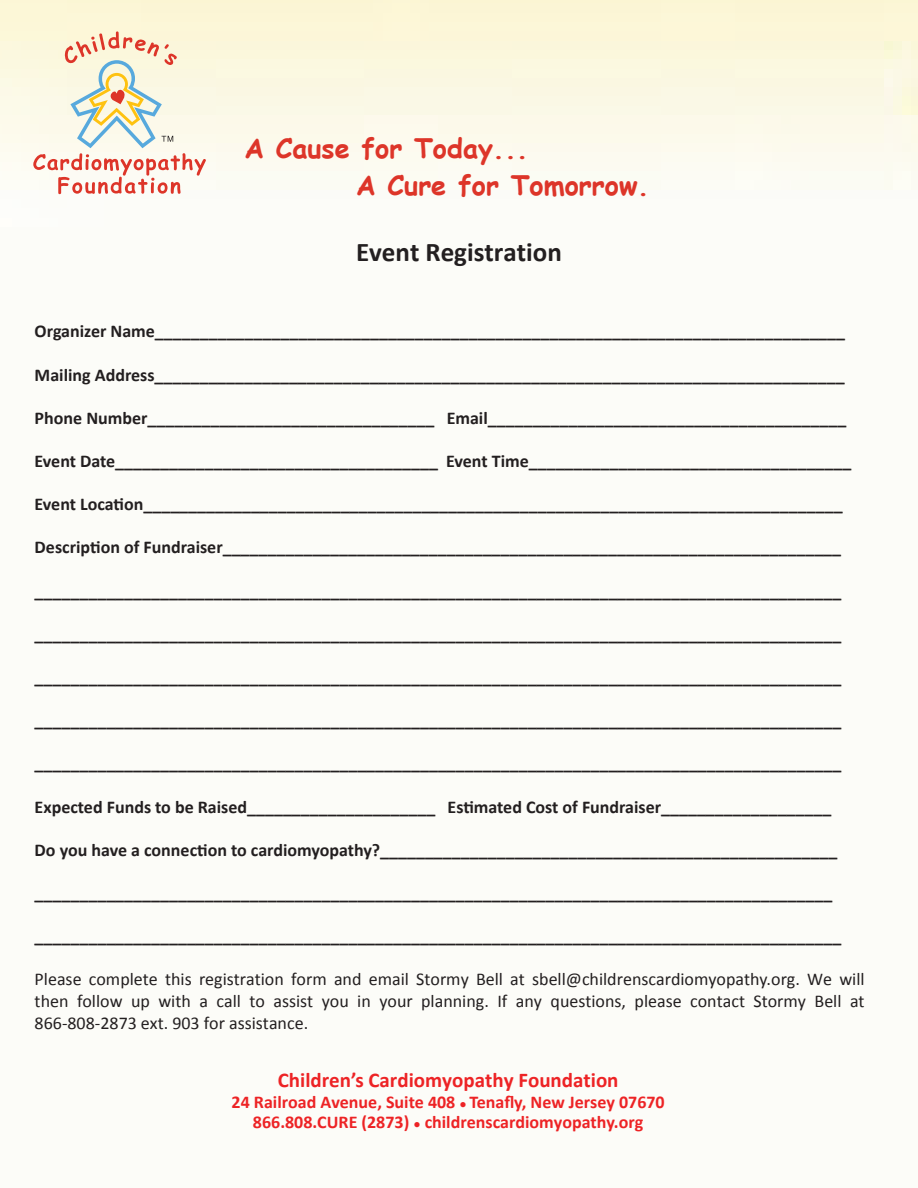
<style>
.page{position:relative;width:918px;height:1188px;background:#fff}
.page>*{position:absolute;margin:0;border:0;box-sizing:border-box;transform-origin:0 0}
.t1{font:700 27px/37.5px "Comic Sans MS";color:#dd3529}
.t2{font:700 27px "Calibri";color:#231f20}
.t3{font:700 21px "Calibri";color:#ed2325}
.t4{font:700 18px "Calibri";color:#231f20}
.t5{font:18px/21.6px "Calibri";color:#231f20;text-align:justify}
.t6{font:700 18px/20px "Calibri";color:#ed2325;text-align:center}
.s1{font-size:12px}
</style>
<div class="page">
<div style="left:0;top:198px;width:918px;height:990px;background:#fcfcf8"></div>
<svg style="left:33px;top:31px;width:173px;height:163px"></svg>
<h1 class="t1" style="left:356px;top:128px;width:295px;text-indent:-112px">A Cause for Today...<br>A Cure for Tomorrow.</h1>
<h1 class="t2" style="left:356px;top:235px;width:207px">Event Registration</h1>
<p class="t4" style="left:35px;top:320px;width:812px">Organizer Name_____________________________________________________________________________</p>
<p class="t4" style="left:35px;top:363px;width:812px">Mailing Address_____________________________________________________________________________</p>
<p class="t4" style="left:35px;top:407px;width:813px">Phone Number________________________________ Email________________________________________</p>
<p class="t4" style="left:35px;top:450px;width:818px">Event Date____________________________________ Event Time____________________________________</p>
<p class="t4" style="left:35px;top:493px;width:810px">Event Location______________________________________________________________________________</p>
<p class="t4" style="left:35px;top:536px;width:808px">Description of Fundraiser_____________________________________________________________________</p>
<p class="t4" style="left:35px;top:579px;width:808px">__________________________________________________________________________________________</p>
<p class="t4" style="left:35px;top:623px;width:808px">__________________________________________________________________________________________</p>
<p class="t4" style="left:35px;top:666px;width:808px">__________________________________________________________________________________________</p>
<p class="t4" style="left:35px;top:709px;width:808px">__________________________________________________________________________________________</p>
<p class="t4" style="left:35px;top:752px;width:808px">__________________________________________________________________________________________</p>
<p class="t4" style="left:35px;top:795px;width:798px">Expected Funds to be Raised_____________________ Estimated Cost of Fundraiser___________________</p>
<p class="t4" style="left:35px;top:839px;width:804px">Do you have a connection to cardiomyopathy?___________________________________________________</p>
<p class="t4" style="left:35px;top:882px;width:799px">_________________________________________________________________________________________</p>
<p class="t4" style="left:35px;top:925px;width:808px">__________________________________________________________________________________________</p>
<p class="t5" style="left:35px;top:968px;width:832px">Please complete this registration form and email Stormy Bell at sbell@childrenscardiomyopathy.org. We will then follow up with a call to assist you in your planning. If any questions, please contact Stormy Bell at 866-808-2873 ext. 903 for assistance.</p>
<p class="t3" style="left:278px;top:1067px;width:342px">Children’s Cardiomyopathy Foundation</p>
<p class="t6" style="left:232px;top:1092px;width:435px">24 Railroad Avenue, Suite 408 <span class="s1">●</span> Tenafly, New Jersey 07670<br>866.808.CURE (2873) <span class="s1">●</span> childrenscardiomyopathy.org</p>
</div>
